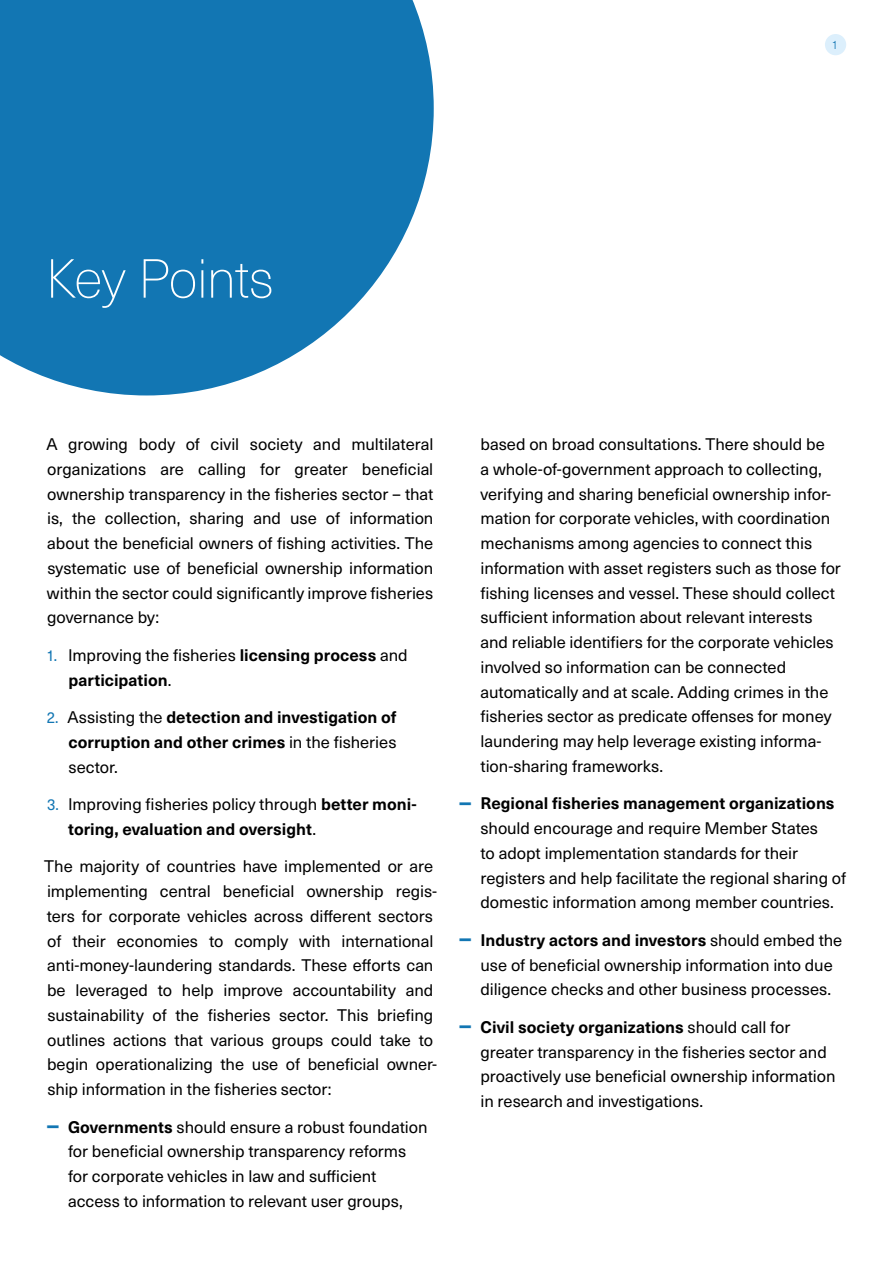
<style>
.page{position:relative;width:893px;height:1263px;background:#fff}
.page>*{position:absolute;margin:0;border:0;box-sizing:border-box;transform-origin:0 0}
.t1{font:100 54px "Neue Haas Unica W1 G";letter-spacing:-.025em;color:#fff}
.t2{font:16.5px/24.8px "Neue Haas Unica W1 G";letter-spacing:-.005em;color:#000}
.t3{font:700 16.5px/24.8px "Neue Haas Unica W1 G";color:#000}
.t4{font:300 12px "Neue Haas Unica W1 G";color:#1276b3}
.s1{font-weight:400;font-size:15.6px;color:#1276b3}
.s2{font-weight:400}
.s3{font-weight:700;font-size:24.75px;color:#1276b3}
.s4{font-weight:700}
</style>
<div class="page">
<svg style="left:0;top:0;width:434px;height:395px;background:#2b84bb"></svg>
<div style="left:825px;top:34px;width:21px;height:21px;background:#dceffc;border-radius:50%"></div>
<p class="t4" style="left:832px;top:36px;width:8px">1</p>
<h1 class="t1" style="left:46px;top:240px;width:230px">Key Points</h1>
<p class="t2" style="left:46px;top:431px;width:389px;text-align:justify">A growing body of civil society and multilateral organizations are calling for greater beneficial ownership transparency in the fisheries sector – that is, the collection, sharing and use of information about the beneficial owners of fishing activities. The systematic use of beneficial ownership information within the sector could significantly improve fisheries governance by:</p>
<p class="t3" style="left:68px;top:641px;width:341px;text-indent:-22px"><span class="s1">1.</span> <span class="s2">Improving the fisheries</span> licensing process <span class="s2">and </span>participation<span class="s2">.</span></p>
<p class="t3" style="left:68px;top:704px;width:330px;text-align:justify;text-indent:-22px"><span class="s1">2.</span> <span class="s2">Assisting the</span> detection and investigation of corruption and other crimes <span class="s2">in the fisheries sector.</span></p>
<p class="t3" style="left:68px;top:791px;width:350px;text-indent:-21px"><span class="s1">3.</span> <span class="s2">Improving fisheries policy through</span> better moni&shy;toring, evaluation and oversight<span class="s2">.</span></p>
<p class="t2" style="left:44px;top:853px;width:394px">The majority of countries have implemented or are implementing central beneficial ownership regis&shy;ters for corporate vehicles across different sectors of their economies to comply with international anti-money-laundering standards. These efforts can be leveraged to help improve accountability and sustainability of the fisheries sector. This briefing outlines actions that various groups could take to begin operationalizing the use of beneficial owner&shy;ship information in the fisheries sector:</p>
<p class="t2" style="left:68px;top:1113px;width:361px;text-indent:-21px"><span class="s3">–</span> <span class="s4">Governments</span> should ensure a robust foundation for beneficial ownership transparency reforms for corporate vehicles in law and sufficient access to information to relevant user groups,</p>
<p class="t2" style="left:480px;top:431px;width:362px">based on broad consultations. There should be<br>a whole-of-government approach to collecting, verifying and sharing beneficial ownership infor&shy;mation for corporate vehicles, with coordination mechanisms among agencies to connect this information with asset registers such as those for fishing licenses and vessel. These should collect sufficient information about relevant interests and reliable identifiers for the corporate vehicles involved so information can be connected automatically and at scale. Adding crimes in the fisheries sector as predicate offenses for money laundering may help leverage existing informa&shy;tion-sharing frameworks.</p>
<p class="t2" style="left:480px;top:790px;width:367px;text-indent:-21px"><span class="s3">–</span> <span class="s4">Regional fisheries management organizations </span>should encourage and require Member States<br>to adopt implementation standards for their registers and help facilitate the regional sharing of domestic information among member countries.</p>
<p class="t2" style="left:480px;top:927px;width:363px;text-indent:-21px"><span class="s3">–</span> <span class="s4">Industry actors and investors</span> should embed the use of beneficial ownership information into due diligence checks and other business processes.</p>
<p class="t2" style="left:480px;top:1014px;width:357px;text-indent:-21px"><span class="s3">–</span> <span class="s4">Civil society organizations</span> should call for greater transparency in the fisheries sector and proactively use beneficial ownership information in research and investigations.</p>
</div>
